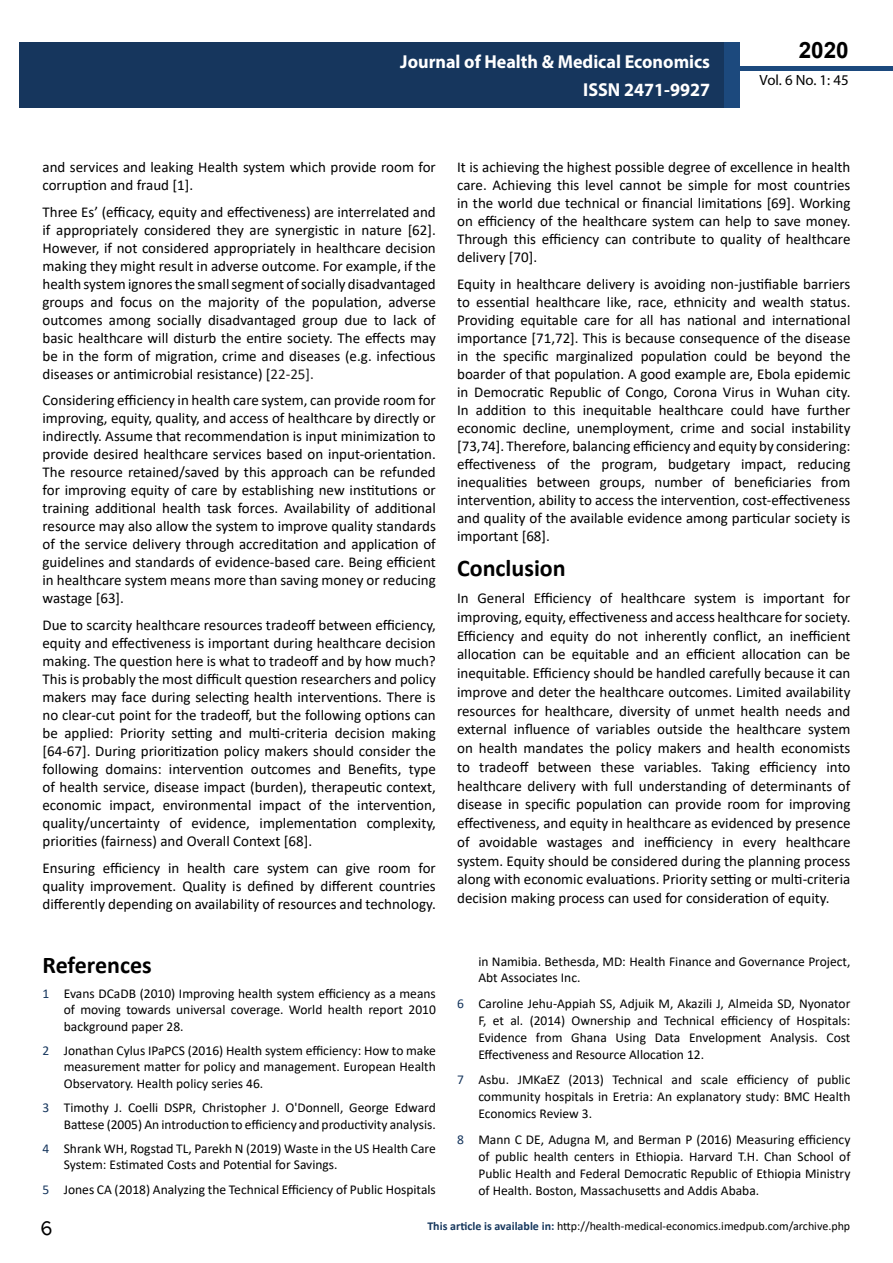
<style>
.page{position:relative;width:893px;height:1263px;background:#fff}
.page>*{position:absolute;margin:0;border:0;box-sizing:border-box;transform-origin:0 0}
.t1{font:25.5px "Tunga";color:#000}
.t2{font:700 24px "Calibri";color:#000}
.t3{font:700 22.5px "Arial";color:#000}
.t4{font:700 18.75px/27.2px "Myriad Pro";color:#fff;text-align:right;scale:.96 1}
.t5{font:15px/18px "Calibri";color:#000;text-align:justify}
.t6{font:14.85px "Myriad Pro";color:#000}
.t7{font:13.5px/17px "Calibri";color:#000;text-align:justify}
.t8{font:12px "Calibri";color:#000}
.s1{color:#1b1b1b}
.s2{color:#16365d}
.s3{font-weight:700;color:#16375d}
</style>
<div class="page">
<div style="left:722px;top:66px;width:171px;height:5px;background:#1c497d"></div>
<div style="left:19px;top:42px;width:706px;height:66px;background:#16365d"></div>
<div style="left:725px;top:42px;width:15px;height:66px;background:#1c497d"></div>
<p class="t4" style="left:400px;top:48px;width:324px">Journal of Health &amp; Medical Economics<br>ISSN 2471-9927</p>
<h3 class="t3" style="left:799px;top:35px;width:52px">2020</h3>
<p class="t6" style="left:760px;top:71px;width:91px">Vol. 6 No. 1: 45</p>
<p class="t5" style="left:43px;top:158px;width:395px">and services and leaking Health system which provide room for corruption and fraud [1].</p>
<p class="t5" style="left:43px;top:203px;width:395px">Three Es’ (efficacy, equity and effectiveness) are interrelated and if appropriately considered they are synergistic in nature [62].<br>However, if not considered appropriately in healthcare decision making they might result in adverse outcome. For example, if the health system ignores the small segment of socially disadvantaged groups and focus on the majority of the population, adverse outcomes among socially disadvantaged group due to lack of basic healthcare will disturb the entire society. The effects may be in the form of migration, crime and diseases (e.g. infectious diseases or antimicrobial resistance) [<span class="s1">22-25].</span></p>
<p class="t5" style="left:43px;top:391px;width:395px">Considering efficiency in health care system, can provide room for improving, equity, quality, and access of healthcare by directly or indirectly. Assume that recommendation is input minimization to provide desired healthcare services based on input-orientation.<br>The resource retained/saved by this approach can be refunded for improving equity of care by establishing new institutions or training additional health task forces. Availability of additional resource may also allow the system to improve quality standards of the service delivery through accreditation and application of guidelines and standards of evidence-based care. Being efficient in healthcare system means more than saving money or reducing wastage [63].</p>
<p class="t5" style="left:43px;top:616px;width:395px">Due to scarcity healthcare resources tradeoff between efficiency, equity and effectiveness is important during healthcare decision making. The question here is what to tradeoff and by how much?<br>This is probably the most difficult question researchers and policy makers may face during selecting health interventions. There is no clear-cut point for the tradeoff, but the following options can be applied: Priority setting and multi-criteria decision making [64-67]. During prioritization policy makers should consider the following domains: intervention outcomes and Benefits, type of health service, disease impact (burden), therapeutic context, economic impact, environmental impact of the intervention, quality/uncertainty of evidence, implementation complexity, priorities (fairness) and Overall Context [68].</p>
<p class="t5" style="left:43px;top:858px;width:395px">Ensuring efficiency in health care system can give room for quality improvement. Quality is defined by different countries differently depending on availability of resources and technology.</p>
<h2 class="t2" style="left:43px;top:948px;width:111px">References</h2>
<p class="t7" style="left:64px;top:985px;width:374px;line-height:16.2px;text-indent:-21px"><span class="s2">1</span> Evans DCaDB (2010) Improving health system efficiency as a means of moving towards universal coverage. World health report 2010 background paper 28.</p>
<p class="t7" style="left:64px;top:1042px;width:374px;line-height:16.2px;text-indent:-21px"><span class="s2">2</span> Jonathan Cylus IPaPCS (2016) Health system efficiency: How to make measurement matter for policy and management. European Health Observatory. Health policy series 46.</p>
<p class="t7" style="left:43px;top:1099px;width:395px;line-height:16.2px;text-align:right"><span class="s2">3</span> Timothy J. Coelli DSPR, Christopher J. O'Donnell, George Edward<br>Battese (2005) An introduction to efficiency and productivity analysis.</p>
<p class="t7" style="left:64px;top:1140px;width:374px;line-height:16.2px;text-indent:-21px"><span class="s2">4</span> Shrank WH, Rogstad TL, Parekh N (2019) Waste in the US Health Care<br>System: Estimated Costs and Potential for Savings.</p>
<p class="t7" style="left:43px;top:1181px;width:395px"><span class="s2">5</span> Jones CA (2018) Analyzing the Technical Efficiency of Public Hospitals</p>
<p class="t5" style="left:457px;top:158px;width:395px">It is achieving the highest possible degree of excellence in health care. Achieving this level cannot be simple for most countries in the world due technical or financial limitations [69]. Working on efficiency of the healthcare system can help to save money.<br>Through this efficiency can contribute to quality of healthcare delivery [70].</p>
<p class="t5" style="left:457px;top:275px;width:395px">Equity in healthcare delivery is avoiding non-justifiable barriers to essential healthcare like, race, ethnicity and wealth status.<br>Providing equitable care for all has national and international importance [71,72]. This is because consequence of the disease in the specific marginalized population could be beyond the boarder of that population. A good example are, Ebola epidemic in Democratic Republic of Congo, Corona Virus in Wuhan city.<br>In addition to this inequitable healthcare could have further economic decline, unemployment, crime and social instability [73,74]. Therefore, balancing efficiency and equity by considering: effectiveness of the program, budgetary impact, reducing inequalities between groups, number of beneficiaries from intervention, ability to access the intervention, cost-effectiveness and quality of the available evidence among particular society is important [68].</p>
<h2 class="t2" style="left:457px;top:551px;width:110px">Conclusion</h2>
<p class="t5" style="left:457px;top:588px;width:395px;line-height:18.8px">In General Efficiency of healthcare system is important for improving, equity, effectiveness and access healthcare for society.<br>Efficiency and equity do not inherently conflict, an inefficient allocation can be equitable and an efficient allocation can be inequitable. Efficiency should be handled carefully because it can improve and deter the healthcare outcomes. Limited availability resources for healthcare, diversity of unmet health needs and external influence of variables outside the healthcare system on health mandates the policy makers and health economists to tradeoff between these variables. Taking efficiency into healthcare delivery with full understanding of determinants of disease in specific population can provide room for improving effectiveness, and equity in healthcare as evidenced by presence of avoidable wastages and inefficiency in every healthcare system. Equity should be considered during the planning process along with economic evaluations. Priority setting or multi-criteria decision making process can used for consideration of equity.</p>
<p class="t7" style="left:478px;top:952px;width:374px">in Namibia. Bethesda, MD: Health Finance and Governance Project,<br>Abt Associates Inc.</p>
<p class="t7" style="left:478px;top:995px;width:374px;text-indent:-21px"><span class="s2">6</span> Caroline Jehu-Appiah SS, Adjuik M, Akazili J, Almeida SD, Nyonator F, et al. (2014) Ownership and Technical efficiency of Hospitals:<br>Evidence from Ghana Using Data Envelopment Analysis. Cost Effectiveness and Resource Allocation 12.</p>
<p class="t7" style="left:478px;top:1071px;width:374px;text-indent:-21px"><span class="s2">7</span> Asbu. JMKaEZ (2013) Technical and scale efficiency of public community hospitals in Eretria: An explanatory study: BMC Health Economics Review 3.</p>
<p class="t7" style="left:478px;top:1130px;width:374px;text-indent:-21px"><span class="s2">8</span> Mann C DE, Adugna M, and Berman P (2016) Measuring efficiency of public health centers in Ethiopia. Harvard T.H. Chan School of Public Health and Federal Democratic Republic of Ethiopia Ministry of Health. Boston, Massachusetts and Addis Ababa.</p>
<h1 class="t1" style="left:40px;top:1211px;width:14px">6</h1>
<p class="t8" style="left:427px;top:1217px;width:424px"><span class="s3">This article is available in:</span> http://health-medical-economics.imedpub.com/archive.php</p>
</div>
